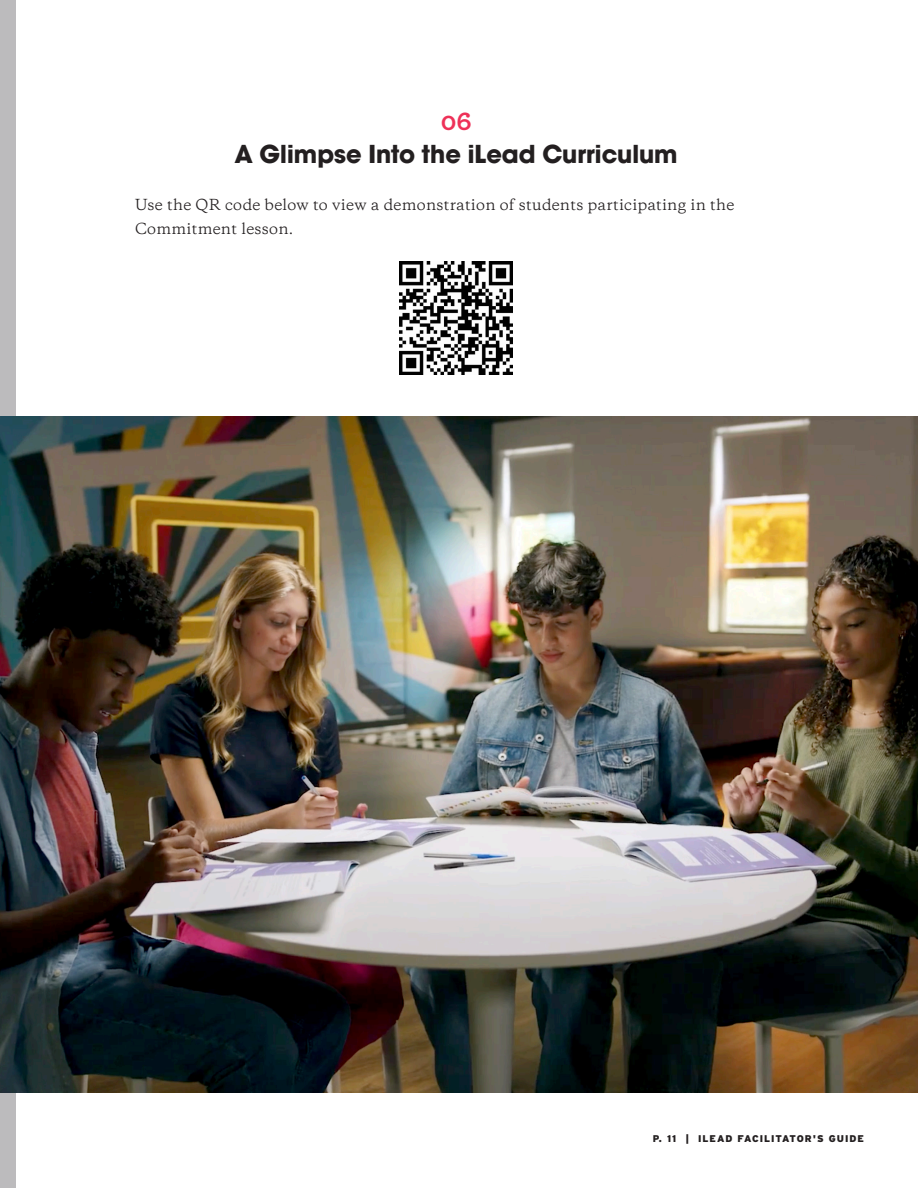
<style>
.page{position:relative;width:918px;height:1188px;background:#fff}
.page>*{position:absolute;margin:0;border:0;box-sizing:border-box;transform-origin:0 0}
.Part_Title{font:700 27px "Avant Garde Md ITC";color:#231f20}
.t1{font:700 27px "Archer";color:#ee3158}
.Body_Copy{font:14.25px/24.8px "Galaxie Copernicus";letter-spacing:.02em;color:#231f20}
.t2{font:900 9.75px "Interstate";letter-spacing:.1em;color:#231f20}
</style>
<div class="page">
<img style="left:400px;top:261px;width:113px;height:113px">
<div style="left:0;top:0;width:16px;height:1188px;background:#bcbbbd"></div>
<img style="left:0;top:417px;width:918px;height:676px">
<p class="t1" style="left:441px;top:99px;width:32px">06</p>
<p class="Part_Title" style="left:235px;top:137px;width:444px">A Glimpse Into the iLead Curriculum</p>
<p class="Body_Copy" style="left:135px;top:192px;width:601px">Use the QR code below to view a demonstration of students participating in the<br>Commitment lesson.</p>
<p class="t2" style="left:653px;top:1133px;width:213px">P. 11 | ILEAD FACILITATOR'S GUIDE</p>
</div>
